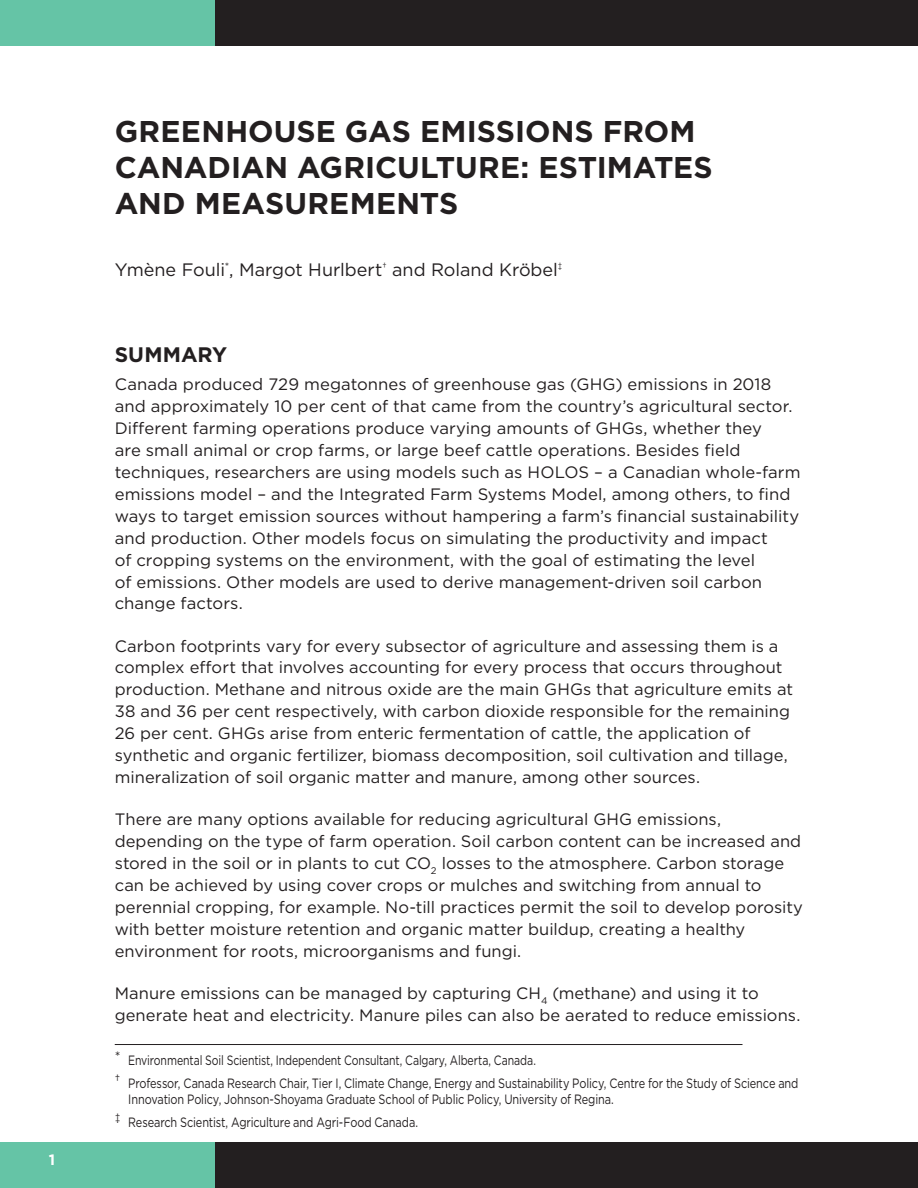
<style>
.page{position:relative;width:918px;height:1188px;background:#fff}
.page>*{position:absolute;margin:0;border:0;box-sizing:border-box;transform-origin:0 0}
.SC_-_Inner_Title{font:700 30px/36px "Gotham";color:#231f20}
.SC_-_Heading_1{font:700 21px "Gotham";color:#231f20}
.SC_-_Inner_Author_s{font:18px "Gotham";color:#231f20}
.SC_-_Body{font:16.5px/21.9px "Gotham";color:#231f20}
.t1{font:700 15px "Gotham";color:#fff}
.Footnote_Cover{font:13.5px/16.2px "Gotham";letter-spacing:-.01em;color:#231f20}
</style>
<div class="page">
<div style="left:0;top:1143px;width:215px;height:45px;background:#65c4a6"></div>
<div style="left:0;top:0;width:215px;height:45px;background:#65c4a6"></div>
<div style="left:215px;top:1143px;width:703px;height:45px;background:#231f20"></div>
<div style="left:215px;top:0;width:703px;height:45px;background:#231f20"></div>
<hr style="left:115px;top:1044px;width:627px;height:1px;background:#231f20">
<p class="t1" style="left:49px;top:1150px;width:8px">1</p>
<p class="SC_-_Inner_Title" style="left:115px;top:113px;width:599px">GREENHOUSE GAS EMISSIONS FROM<br>CANADIAN AGRICULTURE: ESTIMATES<br>AND MEASUREMENTS</p>
<p class="SC_-_Inner_Author_s" style="left:115px;top:258px;width:449px">Ymène Fouli<sup>*</sup>, Margot Hurlbert<sup>†</sup> and Roland Kröbel<sup>‡</sup></p>
<p class="SC_-_Heading_1" style="left:115px;top:340px;width:114px">SUMMARY</p>
<p class="SC_-_Body" style="left:115px;top:373px;width:687px">Canada produced 729 megatonnes of greenhouse gas (GHG) emissions in 2018 and approximately 10 per cent of that came from the country’s agricultural sector.<br>Different farming operations produce varying amounts of GHGs, whether they<br>are small animal or crop farms, or large beef cattle operations. Besides field techniques, researchers are using models such as HOLOS – a Canadian whole-farm emissions model – and the Integrated Farm Systems Model, among others, to find ways to target emission sources without hampering a farm’s financial sustainability and production. Other models focus on simulating the productivity and impact<br>of cropping systems on the environment, with the goal of estimating the level<br>of emissions. Other models are used to derive management-driven soil carbon change factors.</p>
<p class="SC_-_Body" style="left:115px;top:634px;width:680px">Carbon footprints vary for every subsector of agriculture and assessing them is a complex effort that involves accounting for every process that occurs throughout production. Methane and nitrous oxide are the main GHGs that agriculture emits at 38 and 36 per cent respectively, with carbon dioxide responsible for the remaining 26 per cent. GHGs arise from enteric fermentation of cattle, the application of synthetic and organic fertilizer, biomass decomposition, soil cultivation and tillage, mineralization of soil organic matter and manure, among other sources.</p>
<p class="SC_-_Body" style="left:115px;top:808px;width:690px">There are many options available for reducing agricultural GHG emissions, depending on the type of farm operation. Soil carbon content can be increased and stored in the soil or in plants to cut CO<sub>2</sub> losses to the atmosphere. Carbon storage can be achieved by using cover crops or mulches and switching from annual to perennial cropping, for example. No-till practices permit the soil to develop porosity with better moisture retention and organic matter buildup, creating a healthy environment for roots, microorganisms and fungi.</p>
<p class="SC_-_Body" style="left:115px;top:982px;width:687px">Manure emissions can be managed by capturing CH<sub>4</sub> (methane) and using it to generate heat and electricity. Manure piles can also be aerated to reduce emissions.</p>
<p class="Footnote_Cover" style="left:115px;top:1052px;width:423px">* Environmental Soil Scientist, Independent Consultant, Calgary, Alberta, Canada.</p>
<p class="Footnote_Cover" style="left:128px;top:1075px;width:672px;text-indent:-14px">† Professor, Canada Research Chair, Tier I, Climate Change, Energy and Sustainability Policy, Centre for the Study of Science and<br>Innovation Policy, Johnson-Shoyama Graduate School of Public Policy, University of Regina.</p>
<p class="Footnote_Cover" style="left:115px;top:1114px;width:305px">‡ Research Scientist, Agriculture and Agri-Food Canada.</p>
</div>
